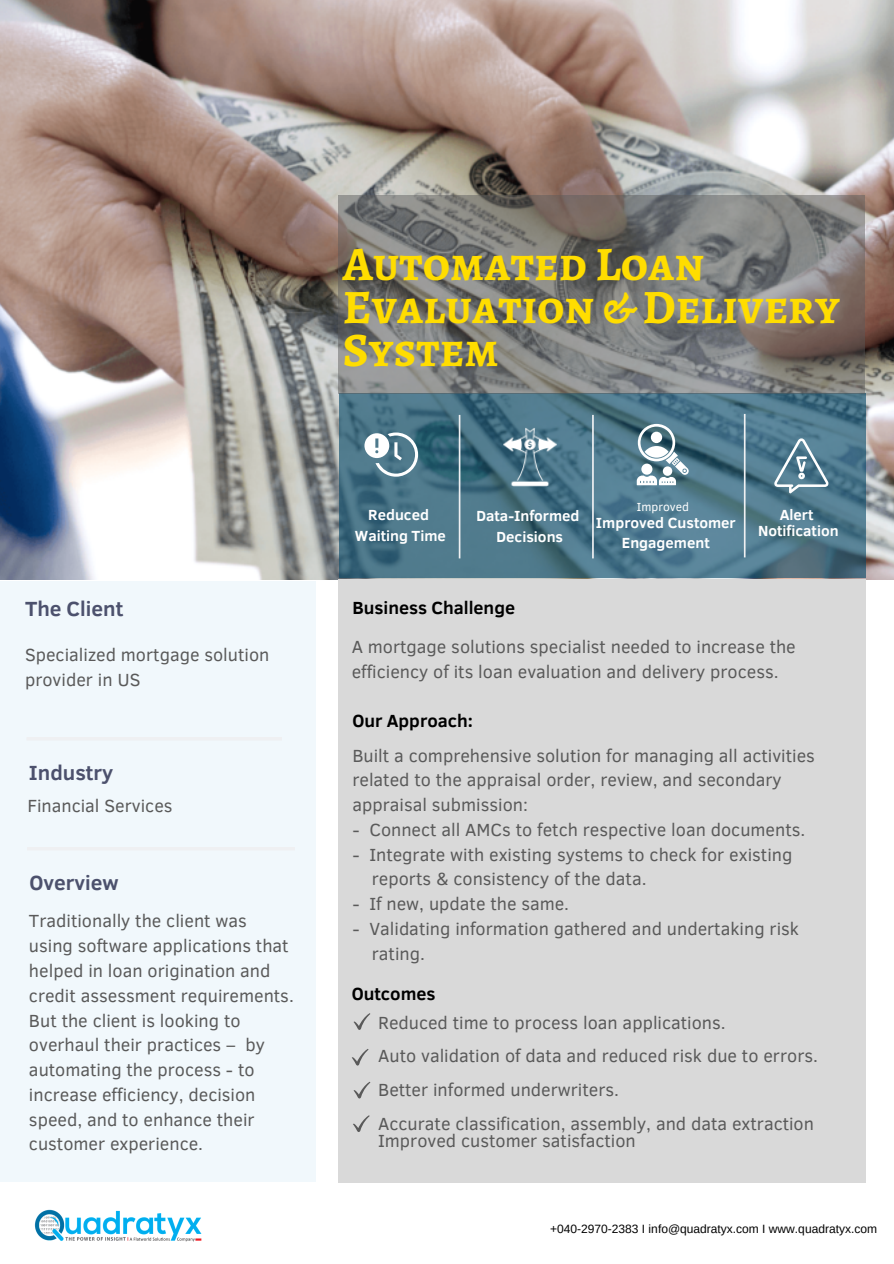
<style>
.page{position:relative;width:894px;height:1264px;background:#fff}
.page>*{position:absolute;margin:0;border:0;box-sizing:border-box;transform-origin:0 0}
.t1{font:700 48px/42.6px "Alegreya SC";color:#fd0}
.t2{font:700 21px "Clear Sans";color:#4c516d}
.t3{font:18px/24.8px "Clear Sans";color:#5a5a5a}
.t4{font:700 18px "Clear Sans";color:#000}
.t5{font:700 15px/20.2px "Clear Sans";color:#fff;text-align:center}
.t6{font:12px "Arimo";color:#000}
.t7{font:12px "Clear Sans";color:#fff}
</style>
<div class="page">
<div style="left:0;top:581px;width:315px;height:600px;background:#f1f8fc"></div>
<img style="left:0;top:0;width:893px;height:579px">
<svg style="left:339px;top:393px;width:526px;height:185px;background:#4a7588"></svg>
<div style="left:339px;top:579px;width:526px;height:604px;background:#d9d9d9"></div>
<svg style="left:339px;top:195px;width:525px;height:199px;background:#7a7978"></svg>
<svg style="left:592px;top:415px;width:1px;height:143px"></svg>
<img style="left:34px;top:1209px;width:168px;height:33px">
<svg style="left:458px;top:415px;width:2px;height:143px"></svg>
<svg style="left:351px;top:1049px;width:17px;height:16px"></svg>
<svg style="left:353px;top:1013px;width:17px;height:16px"></svg>
<svg style="left:353px;top:1081px;width:17px;height:17px"></svg>
<svg style="left:353px;top:1115px;width:16px;height:16px"></svg>
<svg style="left:743px;top:414px;width:2px;height:143px"></svg>
<svg style="left:636px;top:424px;width:52px;height:61px"></svg>
<img style="left:498px;top:425px;width:63px;height:63px">
<svg style="left:364px;top:432px;width:54px;height:44px"></svg>
<svg style="left:773px;top:438px;width:55px;height:55px;background:#6b8fa1"></svg>
<h1 class="t1" style="left:342px;top:243px;width:499px">Automated Loan<br>Evaluation &amp; Delivery<br>System</h1>
<p class="t2" style="left:25px;top:593px;width:100px">The Client</p>
<p class="t3" style="left:25px;top:641px;width:246px">Specialized mortgage solution provider in US</p>
<p class="t2" style="left:29px;top:757px;width:86px">Industry</p>
<p class="t3" style="left:27px;top:792px;width:147px">Financial Services</p>
<p class="t2" style="left:29px;top:867px;width:91px">Overview</p>
<p class="t3" style="left:29px;top:907px;width:266px">Traditionally the client was using software applications that helped in loan origination and credit assessment requirements.<br>But the client is looking to overhaul their practices – by automating the process - to increase efficiency, decision speed, and to enhance their customer experience.</p>
<p class="t5" style="left:355px;top:504px;width:93px">Reduced<br>Waiting Time</p>
<p class="t5" style="left:476px;top:505px;width:104px">Data-Informed<br>Decisions</p>
<p class="t7" style="left:636px;top:498px;width:54px">Improved</p>
<p class="t5" style="left:595px;top:512px;width:141px">Improved Customer<br>Engagement</p>
<p class="t4" style="left:352px;top:594px;width:164px">Business Challenge</p>
<p class="t5" style="left:757px;top:506px;width:82px;line-height:15.8px">Alert<br>Notification</p>
<p class="t3" style="left:351px;top:633px;width:445px">A mortgage solutions specialist needed to increase the efficiency of its loan evaluation and delivery process.</p>
<p class="t4" style="left:352px;top:707px;width:122px">Our Approach:</p>
<p class="t3" style="left:352px;top:742px;width:464px">Built a comprehensive solution for managing all activities related to the appraisal order, review, and secondary appraisal submission:</p>
<p class="t3" style="left:352px;top:816px;width:454px">- Connect all AMCs to fetch respective loan documents.</p>
<p class="t3" style="left:372px;top:841px;width:422px;text-indent:-19px">- Integrate with existing systems to check for existing reports &amp; consistency of the data.</p>
<p class="t3" style="left:352px;top:890px;width:218px">- If new, update the same.</p>
<p class="t3" style="left:372px;top:915px;width:428px;text-indent:-19px">- Validating information gathered and undertaking risk rating.</p>
<p class="t4" style="left:351px;top:980px;width:85px">Outcomes</p>
<p class="t3" style="left:378px;top:1004px;width:441px;line-height:33.8px">Reduced time to process loan applications.<br>Auto validation of data and reduced risk due to errors.<br>Better informed underwriters.<br>Accurate classification, assembly, and data extraction</p>
<p class="t3" style="left:378px;top:1127px;width:259px">Improved customer satisfaction</p>
<p class="t6" style="left:550px;top:1222px;width:328px">+040-2970-2383 I info@quadratyx.com I www.quadratyx.com</p>
</div>
